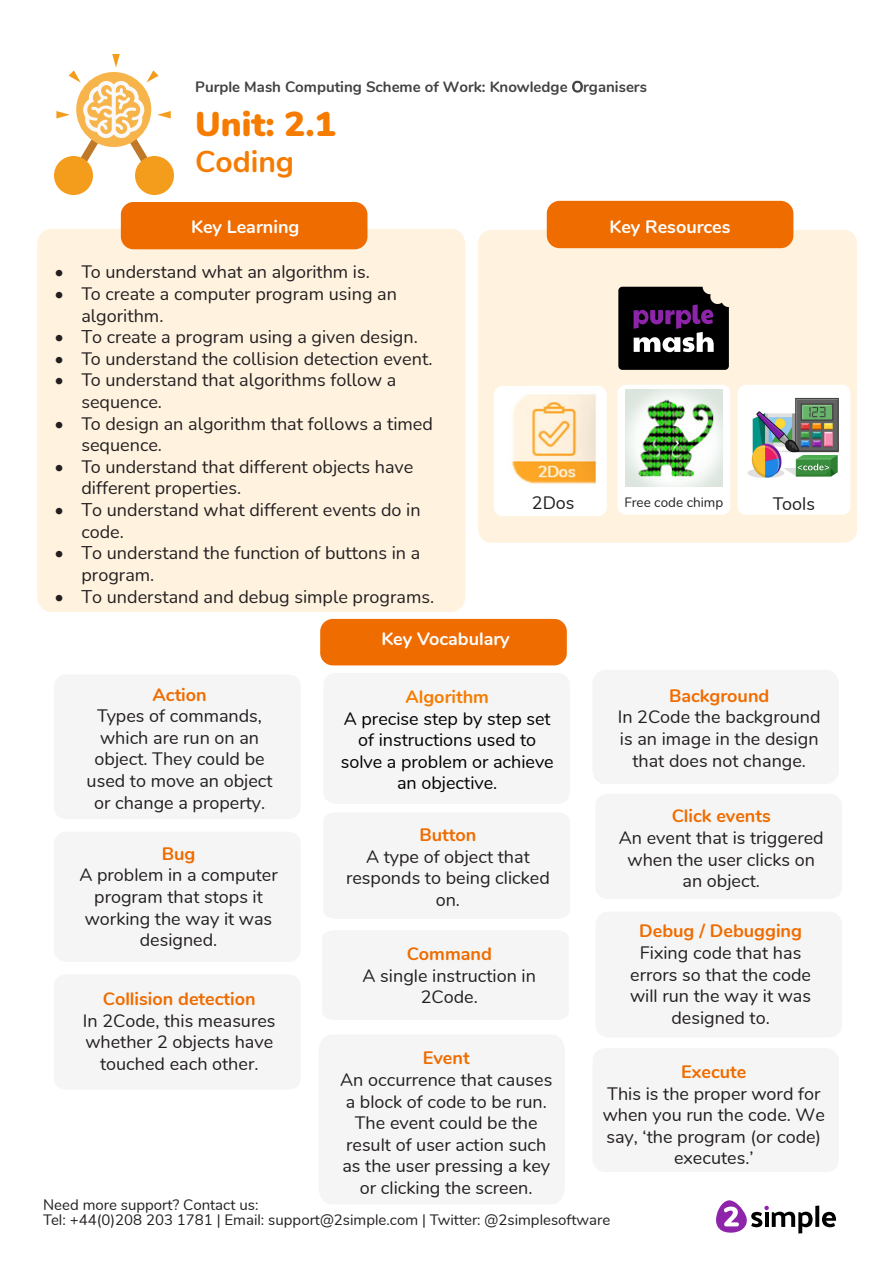
<style>
.page{position:relative;width:893px;height:1263px;background:#fff}
.page>*{position:absolute;margin:0;border:0;box-sizing:border-box;transform-origin:0 0}
.t1{font:900 34.5px "Nunito";color:#f57c00}
.t2{font:700 30px "Nunito";color:#f57c00}
.t3{font:18px/21.6px "Nunito";color:#231f20;text-align:center}
.t4{font:18px/21.6px "Nunito";color:#000;text-align:center}
.t5{font:700 18px "Nunito";color:#ef6c00}
.t6{font:700 18px "Nunito";color:#fff}
.t7{font:700 18px "Nunito";color:#f57c00}
.t8{font:15px/15px "Nunito";color:#231f20}
.t9{font:700 15px "Nunito";color:#424242}
.t10{font:13.5px "Nunito";color:#231f20}
.s1{font-weight:400}
.s2{font-weight:700;color:#ef6c00}
</style>
<div class="page">
<svg style="left:815px;top:1205px;width:4px;height:22px"></svg>
<svg style="left:822px;top:1212px;width:14px;height:15px"></svg>
<svg style="left:716px;top:1200px;width:97px;height:33px"></svg>
<div style="left:37px;top:229px;width:428px;height:383px;background:#fff3e0"></div>
<div style="left:478px;top:230px;width:379px;height:313px;background:#fff3e0;border-radius:13px"></div>
<div style="left:121px;top:202px;width:246px;height:47px;background:#ef6c00;border-radius:13px"></div>
<div style="left:547px;top:201px;width:246px;height:47px;background:#ef6c00;border-radius:13px"></div>
<svg style="left:618px;top:287px;width:111px;height:83px;background:#2f2530"></svg>
<div style="left:320px;top:619px;width:247px;height:46px;background:#ef6c00;border-radius:13px"></div>
<div style="left:323px;top:673px;width:247px;height:131px;background:#f5f5f5;border-radius:12px"></div>
<div style="left:54px;top:832px;width:247px;height:130px;background:#f5f5f5;border-radius:12px"></div>
<div style="left:54px;top:156px;width:39px;height:39px;background:#f49d1d;border-radius:50%"></div>
<div style="left:135px;top:156px;width:39px;height:39px;background:#f49d1d;border-radius:50%"></div>
<svg style="left:56px;top:54px;width:115px;height:133px"></svg>
<div style="left:617px;top:385px;width:113px;height:130px;background:#fff;border-radius:9px"></div>
<div style="left:738px;top:385px;width:112px;height:130px;background:#fff;border-radius:9px"></div>
<div style="left:494px;top:386px;width:113px;height:130px;background:#fff;border-radius:9px"></div>
<img style="left:511px;top:394px;width:86px;height:90px">
<img style="left:625px;top:389px;width:97px;height:98px">
<img style="left:747px;top:397px;width:92px;height:81px">
<div style="left:592px;top:670px;width:247px;height:114px;background:#f5f5f5;border-radius:13px"></div>
<div style="left:595px;top:912px;width:247px;height:125px;background:#f5f5f5;border-radius:13px"></div>
<div style="left:592px;top:1048px;width:247px;height:124px;background:#f5f5f5;border-radius:13px"></div>
<p class="t9" style="left:195px;top:76px;width:453px">Purple Mash Computing Scheme of Work: Knowledge <span class="s1">O</span>rganisers</p>
<p class="t1" style="left:195px;top:98px;width:142px">Unit: 2.1</p>
<p class="t2" style="left:195px;top:139px;width:100px">Coding</p>
<p class="t6" style="left:191px;top:214px;width:110px">Key Learning</p>
<p class="t6" style="left:610px;top:214px;width:122px">Key Resources</p>
<p class="t3" style="left:54px;top:260px;width:317px">• To understand what an algorithm is.</p>
<p class="t3" style="left:81px;top:282px;width:317px;text-align:left;text-indent:-27px">• To create a computer program using an algorithm.</p>
<p class="t3" style="left:54px;top:325px;width:365px">• To create a program using a given design.</p>
<p class="t3" style="left:54px;top:347px;width:380px">• To understand the collision detection event.</p>
<p class="t3" style="left:81px;top:368px;width:316px;text-align:left;text-indent:-27px">• To understand that algorithms follow a sequence.</p>
<p class="t3" style="left:81px;top:412px;width:353px;text-align:left;text-indent:-27px">• To design an algorithm that follows a timed sequence.</p>
<p class="t3" style="left:81px;top:455px;width:334px;text-align:left;text-indent:-27px">• To understand that different objects have different properties.</p>
<p class="t3" style="left:81px;top:498px;width:341px;text-align:left;text-indent:-27px">• To understand what different events do in code.</p>
<p class="t3" style="left:81px;top:541px;width:340px;text-align:left;text-indent:-27px">• To understand the function of buttons in a program.</p>
<p class="t3" style="left:54px;top:584px;width:381px">• To understand and debug simple programs.</p>
<p class="t6" style="left:381px;top:626px;width:130px">Key Vocabulary</p>
<p class="t3" style="left:532px;top:491px;width:44px">2Dos</p>
<p class="t10" style="left:625px;top:493px;width:100px">Free code chimp</p>
<p class="t3" style="left:773px;top:491px;width:44px">Tools</p>
<p class="t3" style="left:87px;top:682px;width:188px"><span class="s2">Action<br></span>Types of commands, which are run on an object. They could be used to move an object or change a property.</p>
<p class="t3" style="left:618px;top:684px;width:204px"><span class="s2">Background<br></span>In 2Code the background is an image in the design that does not change.</p>
<p class="t7" style="left:405px;top:683px;width:85px">Algorithm</p>
<p class="t4" style="left:341px;top:706px;width:215px">A precise step by step set of instructions used to solve a problem or achieve an objective.</p>
<p class="t5" style="left:672px;top:803px;width:101px">Click events</p>
<p class="t3" style="left:619px;top:826px;width:206px">An event that is triggered when the user clicks on an object.</p>
<p class="t5" style="left:419px;top:821px;width:58px">Button</p>
<p class="t3" style="left:346px;top:845px;width:205px">A type of object that responds to being clicked on.</p>
<p class="t5" style="left:162px;top:840px;width:35px">Bug</p>
<p class="t3" style="left:79px;top:863px;width:200px">A problem in a computer program that stops it working the way it was designed.</p>
<p class="t5" style="left:639px;top:918px;width:164px">Debug / Debugging</p>
<p class="t3" style="left:630px;top:941px;width:182px">Fixing code that has errors so that the code will run the way it was designed to.</p>
<p class="t5" style="left:407px;top:940px;width:87px">Command</p>
<p class="t3" style="left:363px;top:963px;width:175px">A single instruction in<br>2Code.</p>
<p class="t5" style="left:103px;top:985px;width:154px">Collision detection</p>
<p class="t3" style="left:83px;top:1009px;width:194px">In 2Code, this measures whether 2 objects have touched each other.</p>
<p class="t5" style="left:423px;top:1045px;width:48px">Event</p>
<p class="t3" style="left:340px;top:1068px;width:214px">An occurrence that causes a block of code to be run.<br>The event could be the result of user action such as the user pressing a key or clicking the screen.</p>
<p class="t5" style="left:681px;top:1058px;width:67px">Execute</p>
<p class="t3" style="left:603px;top:1081px;width:224px">This is the proper word for when you run the code. We say, ‘the program (or code) executes.’</p>
<p class="t8" style="left:43px;top:1196px;width:569px">Need more support? Contact us:<br>Tel: +44(0)208 203 1781 | Email: support@2simple.com | Twitter: @2simplesoftware</p>
</div>
